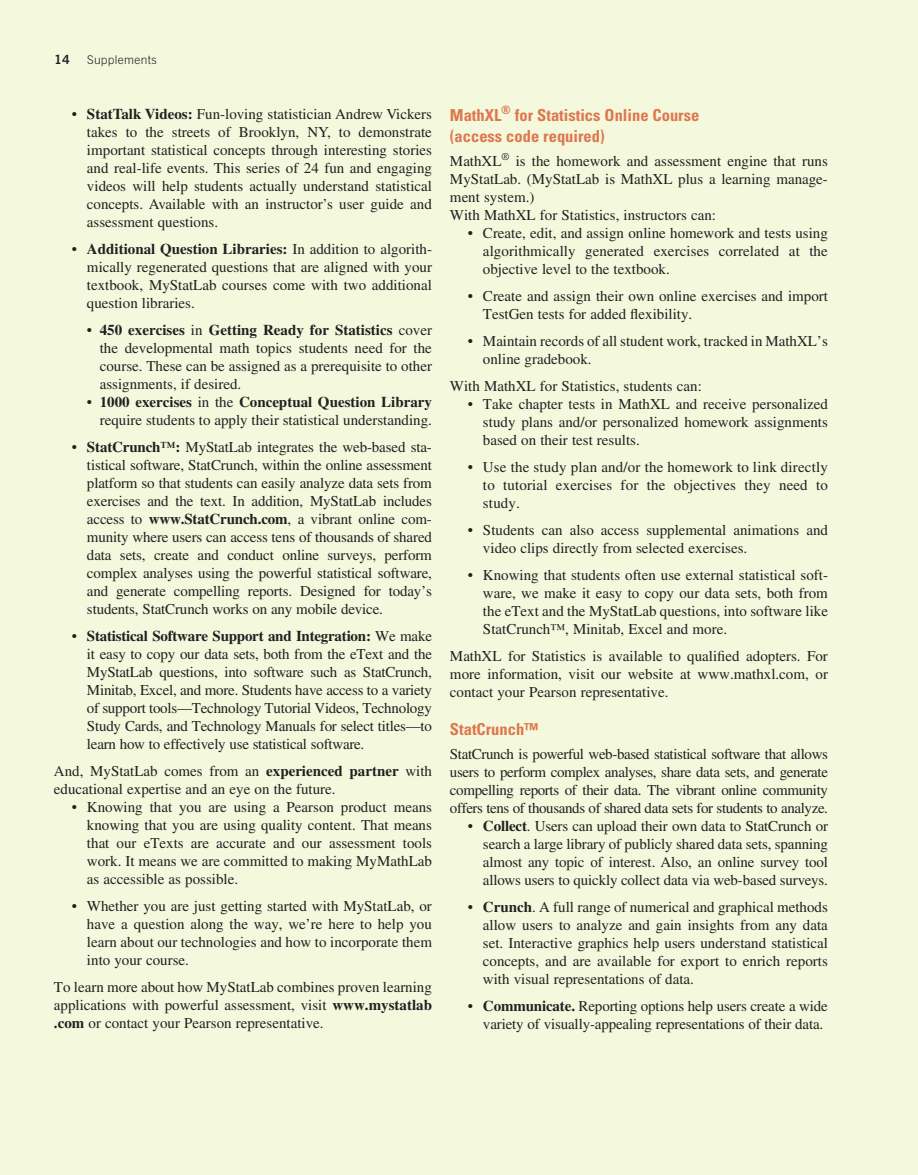
<style>
.page{position:relative;width:918px;height:1175px;background:#fff}
.page>*{position:absolute;margin:0;border:0;box-sizing:border-box;transform-origin:0 0}
.t1{font:700 condensed 16.5px/21px "Univers LT Std";color:#dd774d}
.t2{font:15px/18px "Times LT Std";color:#231f20;text-align:justify}
.t3{font:12.75px "Trade Gothic LT Std Bd 2";color:#231f20}
.t4{font:300 12px "Trade Gothic LT Std";letter-spacing:.025em;color:#231f20}
.s1{font-weight:700}
</style>
<div class="page">
<div style="left:0;top:0;width:918px;height:1174px;background:#f4f8dd"></div>
<p class="t3" style="left:54px;top:51px;width:17px">14</p>
<p class="t4" style="left:87px;top:53px;width:71px">Supplements</p>
<p class="t2" style="left:87px;top:105px;width:347px;text-indent:-15px">• <span class="s1">StatTalk Videos:</span> Fun-loving statistician Andrew Vickers takes to the streets of Brooklyn, NY, to demonstrate important statistical concepts through interesting stories and real-life events. This series of 24 fun and engaging videos will help students actually understand statistical concepts. Available with an instructor’s user guide and assessment questions.</p>
<p class="t2" style="left:87px;top:240px;width:347px;text-indent:-15px">• <span class="s1">Additional Question Libraries:</span> In addition to algorith&shy;mically regenerated questions that are aligned with your textbook, MyStatLab courses come with two additional question libraries.</p>
<p class="t2" style="left:100px;top:321px;width:334px;text-indent:-13px">• <span class="s1">450 exercises</span> in <span class="s1">Getting Ready for Statistics</span> cover the developmental math topics students need for the course. These can be assigned as a prerequisite to other assignments, if desired.</p>
<p class="t2" style="left:87px;top:393px;width:346px;text-align:right">• <span class="s1">1000 exercises</span> in the <span class="s1">Conceptual Question Library </span>require students to apply their statistical understanding.</p>
<p class="t2" style="left:87px;top:438px;width:347px;text-indent:-15px">• <span class="s1">StatCrunch™:</span> MyStatLab integrates the web-based sta&shy;tistical software, StatCrunch, within the online assessment platform so that students can easily analyze data sets from exercises and the text. In addition, MyStatLab includes access to <span class="s1">www.StatCrunch.com</span>, a vibrant online com&shy;munity where users can access tens of thousands of shared data sets, create and conduct online surveys, perform complex analyses using the powerful statistical software, and generate compelling reports. Designed for today’s students, StatCrunch works on any mobile device.</p>
<p class="t2" style="left:87px;top:627px;width:347px;text-indent:-15px">• <span class="s1">Statistical Software Support and Integration:</span> We make it easy to copy our data sets, both from the eText and the MyStatLab questions, into software such as StatCrunch, Minitab, Excel, and more. Students have access to a variety of support tools—Technology Tutorial Videos, Technology Study Cards, and Technology Manuals for select titles—to learn how to effectively use statistical software.</p>
<p class="t2" style="left:54px;top:762px;width:380px">And, MyStatLab comes from an <span class="s1">experienced partner</span> with educational expertise and an eye on the future.</p>
<p class="t2" style="left:87px;top:798px;width:347px;text-indent:-15px">• Knowing that you are using a Pearson product means knowing that you are using quality content. That means that our eTexts are accurate and our assessment tools work. It means we are committed to making MyMathLab as accessible as possible.</p>
<p class="t2" style="left:87px;top:897px;width:347px;text-indent:-15px">• Whether you are just getting started with MyStatLab, or have a question along the way, we’re here to help you learn about our technologies and how to incorporate them into your course.</p>
<p class="t2" style="left:54px;top:978px;width:380px">To learn more about how MyStatLab combines proven learning applications with powerful assessment, visit <span class="s1">www.mystatlab .com</span> or contact your Pearson representative.</p>
<p class="t1" style="left:450px;top:104px;width:251px">MathXL<sup>®</sup> for Statistics Online Course (access code required)</p>
<p class="t2" style="left:450px;top:152px;width:379px;text-align:left">MathXL<sup>®</sup> is the homework and assessment engine that runs MyStatLab. (MyStatLab is MathXL plus a learning manage&shy;ment system.)<br>With MathXL for Statistics, instructors can:</p>
<p class="t2" style="left:483px;top:224px;width:346px;text-indent:-15px">• Create, edit, and assign online homework and tests using algorithmically generated exercises correlated at the objective level to the textbook.</p>
<p class="t2" style="left:483px;top:287px;width:347px;text-indent:-15px">• Create and assign their own online exercises and import<br>TestGen tests for added flexibility.</p>
<p class="t2" style="left:483px;top:332px;width:346px;text-indent:-15px">• Maintain records of all student work, tracked in MathXL’s online gradebook.</p>
<p class="t2" style="left:450px;top:377px;width:253px">With MathXL for Statistics, students can:</p>
<p class="t2" style="left:483px;top:395px;width:347px;text-indent:-15px">• Take chapter tests in MathXL and receive personalized study plans and/or personalized homework assignments based on their test results.</p>
<p class="t2" style="left:483px;top:458px;width:346px;text-indent:-15px">• Use the study plan and/or the homework to link directly to tutorial exercises for the objectives they need to study.</p>
<p class="t2" style="left:483px;top:521px;width:347px;text-indent:-15px">• Students can also access supplemental animations and video clips directly from selected exercises.</p>
<p class="t2" style="left:483px;top:566px;width:347px;text-indent:-15px">• Knowing that students often use external statistical soft&shy;ware, we make it easy to copy our data sets, both from the eText and the MyStatLab questions, into software like StatCrunch™, Minitab, Excel and more.</p>
<p class="t2" style="left:450px;top:647px;width:380px">MathXL for Statistics is available to qualified adopters. For more information, visit our website at www.mathxl.com, or contact your Pearson representative.</p>
<p class="t1" style="left:450px;top:718px;width:90px">StatCrunch™</p>
<p class="t2" style="left:450px;top:744px;width:380px">StatCrunch is powerful web-based statistical software that allows users to perform complex analyses, share data sets, and generate compelling reports of their data. The vibrant online community offers tens of thousands of shared data sets for students to analyze.</p>
<p class="t2" style="left:483px;top:816px;width:347px;text-indent:-15px">• <span class="s1">Collect</span>. Users can upload their own data to StatCrunch or search a large library of publicly shared data sets, spanning almost any topic of interest. Also, an online survey tool allows users to quickly collect data via web-based surveys.</p>
<p class="t2" style="left:483px;top:897px;width:347px;text-indent:-15px">• <span class="s1">Crunch</span>. A full range of numerical and graphical methods allow users to analyze and gain insights from any data set. Interactive graphics help users understand statistical concepts, and are available for export to enrich reports with visual representations of data.</p>
<p class="t2" style="left:483px;top:996px;width:346px;text-indent:-15px">• <span class="s1">Communicate.</span> Reporting options help users create a wide variety of visually-appealing representations of their data.</p>
</div>
